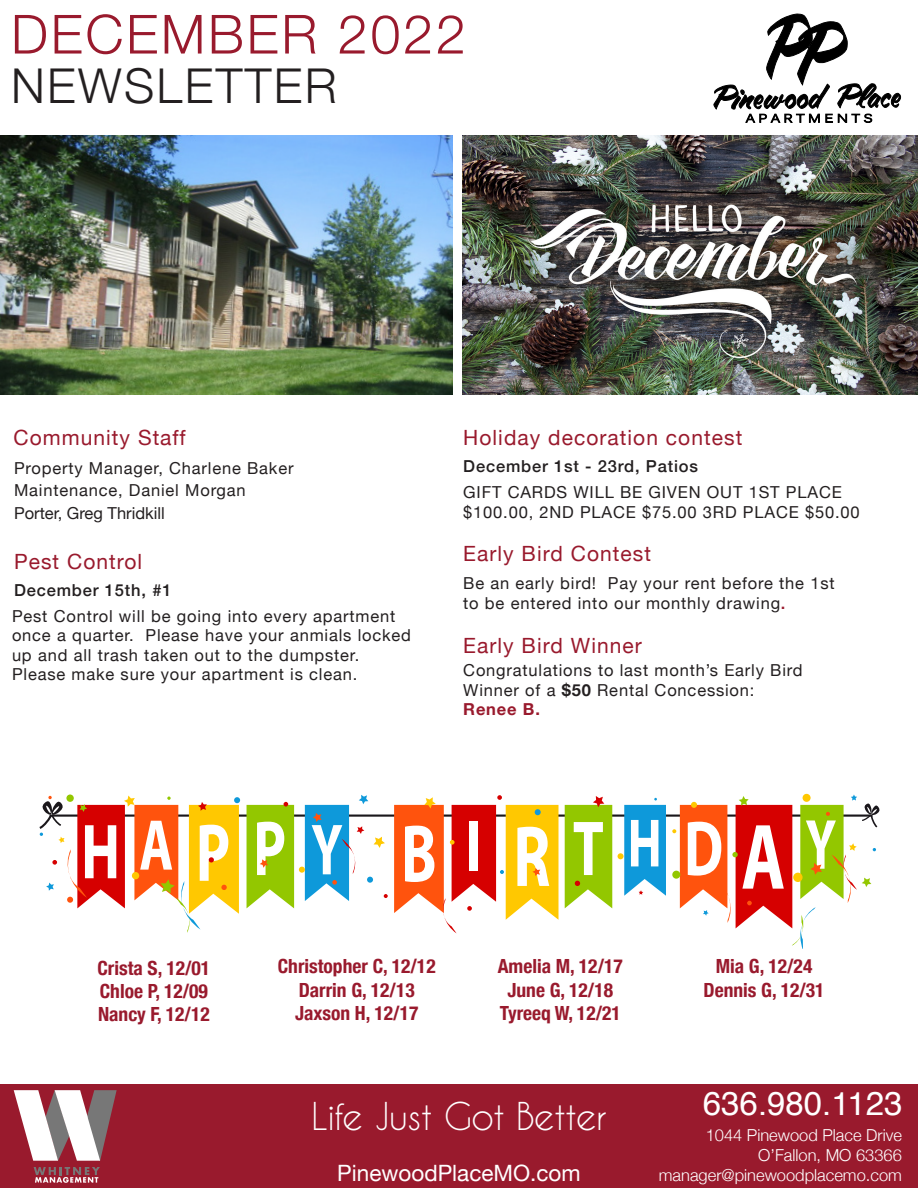
<style>
.page{position:relative;width:918px;height:1188px;background:#fff}
.page>*{position:absolute;margin:0;border:0;box-sizing:border-box;transform-origin:0 0}
.t1{font:300 54px "Helvetica Neue";letter-spacing:.05em;color:#991a2d}
.t2{font:300 48px "Helvetica Neue";letter-spacing:.05em;color:#231f20}
.t3{font:36px "Caviar Dreams";letter-spacing:-.02em;color:#fff}
.t4{font:33px "Helvetica";color:#fff}
.t5{font:22.5px "Helvetica Neue";color:#fff}
.t6{font:21px "Helvetica Neue";letter-spacing:.05em;color:#991a2d}
.t7{font:700 condensed 19.5px/23.4px "Helvetica Neue";color:#991a2d;text-align:center}
.t8{font:16.5px/19.5px "Helvetica Neue";letter-spacing:.05em;color:#231f20}
.t9{font:300 16.5px "Helvetica Neue";color:#fff}
.t10{font:500 16.5px "Helvetica Neue";letter-spacing:.05em;color:#231f20}
.t11{font:16.5px "Helvetica Neue";color:#231f20}
.t12{font:700 16.5px "Helvetica Neue";letter-spacing:.05em;color:#991a2d}
.s1{font-weight:500;color:#991a2d}
.s2{font-weight:700}
</style>
<div class="page">
<div style="left:0;top:1085px;width:918px;height:103px;background:#991a2d"></div>
<svg style="left:714px;top:14px;width:187px;height:109px"></svg>
<img style="left:0;top:135px;width:452px;height:260px">
<svg style="left:14px;top:1090px;width:103px;height:71px"></svg>
<svg style="left:34px;top:1167px;width:66px;height:16px"></svg>
<hr style="left:50px;top:815px;width:822px;height:2px;background:#1a171b">
<svg style="left:565px;top:796px;width:47px;height:112px"></svg>
<svg style="left:618px;top:798px;width:48px;height:98px"></svg>
<div style="left:66px;top:795px;width:8px;height:7px;background:#93c700;border-radius:50%"></div>
<svg style="left:39px;top:796px;width:201px;height:137px"></svg>
<svg style="left:247px;top:795px;width:141px;height:113px"></svg>
<svg style="left:672px;top:795px;width:207px;height:153px"></svg>
<svg style="left:394px;top:795px;width:165px;height:138px"></svg>
<img style="left:463px;top:135px;width:455px;height:259px">
<p class="t1" style="left:11px;top:-9px;width:456px">DECEMBER 2022</p>
<p class="t2" style="left:11px;top:47px;width:327px">NEWSLETTER</p>
<p class="t6" style="left:14px;top:423px;width:174px">Community Staff</p>
<p class="t8" style="left:14px;top:459px;width:281px">Property Manager, Charlene Baker</p>
<p class="t8" style="left:14px;top:482px;width:233px">Maintenance, Daniel Morgan</p>
<p class="t11" style="left:14px;top:501px;width:152px">Porter, Greg Thridkill</p>
<p class="t6" style="left:14px;top:546px;width:130px">Pest Control</p>
<p class="t10" style="left:14px;top:577px;width:159px">December 15th, #1</p>
<p class="t8" style="left:12px;top:607px;width:401px">Pest Control will be going into every apartment once a quarter. Please have your anmials locked up and all trash taken out to the dumpster.<br>Please make sure your apartment is clean.</p>
<p class="t6" style="left:463px;top:422px;width:281px">Holiday decoration contest</p>
<p class="t8" style="left:463px;top:484px;width:398px">GIFT CARDS WILL BE GIVEN OUT 1ST PLACE $100.00, 2ND PLACE $75.00 3RD PLACE $50.00</p>
<p class="t10" style="left:463px;top:453px;width:236px">December 1st - 23rd, Patios</p>
<p class="t6" style="left:463px;top:538px;width:189px">Early Bird Contest</p>
<p class="t8" style="left:463px;top:574px;width:373px">Be an early bird! Pay your rent before the 1st to be entered into our monthly drawing<span class="s1">.</span></p>
<p class="t6" style="left:463px;top:630px;width:180px">Early Bird Winner</p>
<p class="t8" style="left:463px;top:661px;width:341px">Congratulations to last month’s Early Bird<br>Winner of a <span class="s2">$50</span> Rental Concession:</p>
<p class="t12" style="left:463px;top:696px;width:78px">Renee B.</p>
<p class="t7" style="left:97px;top:955px;width:114px;text-align:justify">Crista S, 12/01<br>Chloe P, 12/09<br>Nancy F, 12/12</p>
<p class="t7" style="left:278px;top:953px;width:159px">Christopher C, 12/12<br>Darrin G, 12/13<br>Jaxson H, 12/17</p>
<p class="t7" style="left:498px;top:953px;width:127px">Amelia M, 12/17<br>June G, 12/18<br>Tyreeq W, 12/21</p>
<p class="t7" style="left:704px;top:953px;width:123px">Mia G, 12/24<br>Dennis G, 12/31</p>
<p class="t3" style="left:311px;top:1094px;width:297px">Life Just Got Better</p>
<p class="t5" style="left:337px;top:1156px;width:245px">PinewoodPlaceMO.com</p>
<p class="t4" style="left:703px;top:1078px;width:201px">636.980.1123</p>
<p class="t9" style="left:706px;top:1122px;width:198px">1044 Pinewood Place Drive</p>
<p class="t9" style="left:758px;top:1142px;width:145px">O’Fallon, MO 63366</p>
<p class="t9" style="left:659px;top:1161px;width:245px">manager@pinewoodplacemo.com</p>
</div>
